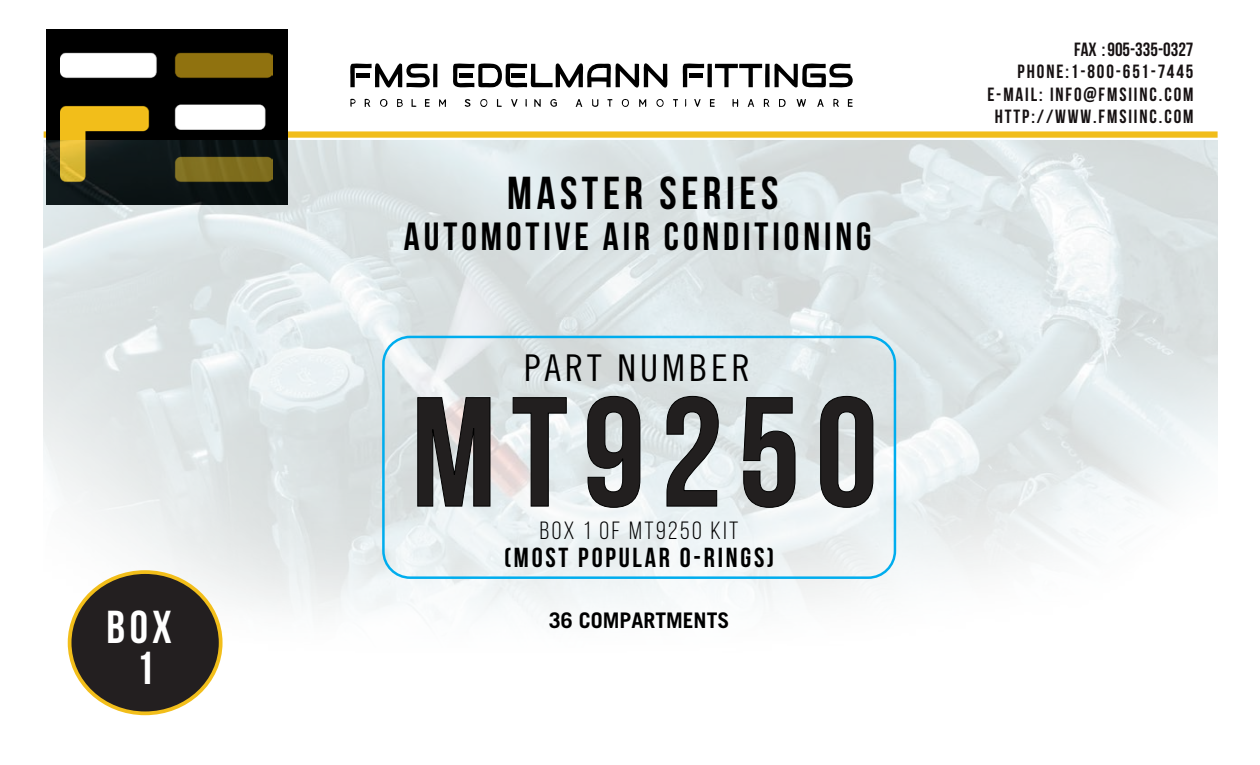
<style>
.page{position:relative;width:1260px;height:765px;background:#fff}
.page>*{position:absolute;margin:0;border:0;box-sizing:border-box;transform-origin:0 0}
.t1{font:700 155px "Bebas Neue";letter-spacing:.1em;color:#221f1f}
.t2{font:700 46.12px "Bebas Neue";letter-spacing:.1em;color:#000}
.t3{font:700 46.12px/41.2px "Bebas Neue";color:#fff;text-align:center}
.t4{font:700 39.25px "Bebas Neue";letter-spacing:.1em;color:#000}
.t5{font:37px "Trade Gothic Cond Eighteen";letter-spacing:.1em;color:#000}
.t6{font:700 27.5px "Bebas Neue";letter-spacing:.1em;color:#000}
.t7{font:25px "Bebas Neue";letter-spacing:.1em;color:#000}
.t8{font:700 21.5px "Trade Gothic LT";color:#000}
.t9{font:700 19.12px/22.4px "Bebas Neue";letter-spacing:.1em;color:#161112;text-align:right}
</style>
<div class="page">
<div style="left:44px;top:131px;width:1174px;height:7px;background:#f1bd1a"></div>
<div style="left:46px;top:29px;width:241px;height:175px;background:#000"></div>
<img style="left:61px;top:52px;width:212px;height:88px">
<svg style="left:350px;top:63px;width:87px;height:25px"></svg>
<svg style="left:682px;top:63px;width:171px;height:25px"></svg>
<svg style="left:453px;top:63px;width:215px;height:25px"></svg>
<div style="left:356px;top:73px;width:14px;height:5px;background:#000"></div>
<div style="left:459px;top:73px;width:13px;height:5px;background:#000"></div>
<div style="left:512px;top:73px;width:13px;height:5px;background:#000"></div>
<div style="left:689px;top:73px;width:13px;height:5px;background:#000"></div>
<svg style="left:550px;top:99px;width:7px;height:8px"></svg>
<svg style="left:412px;top:99px;width:4px;height:8px"></svg>
<svg style="left:425px;top:99px;width:5px;height:8px"></svg>
<svg style="left:439px;top:99px;width:7px;height:8px"></svg>
<svg style="left:464px;top:99px;width:7px;height:8px"></svg>
<svg style="left:497px;top:99px;width:5px;height:8px"></svg>
<svg style="left:511px;top:99px;width:7px;height:8px"></svg>
<svg style="left:525px;top:99px;width:2px;height:8px"></svg>
<svg style="left:534px;top:99px;width:7px;height:8px"></svg>
<svg style="left:592px;top:99px;width:7px;height:8px"></svg>
<svg style="left:607px;top:99px;width:5px;height:8px"></svg>
<svg style="left:639px;top:99px;width:8px;height:8px"></svg>
<svg style="left:673px;top:99px;width:5px;height:8px"></svg>
<svg style="left:685px;top:99px;width:2px;height:8px"></svg>
<svg style="left:694px;top:99px;width:7px;height:8px"></svg>
<svg style="left:710px;top:99px;width:5px;height:8px"></svg>
<svg style="left:732px;top:99px;width:7px;height:8px"></svg>
<svg style="left:797px;top:99px;width:9px;height:8px"></svg>
<svg style="left:848px;top:99px;width:5px;height:8px"></svg>
<svg style="left:380px;top:99px;width:8px;height:8px"></svg>
<svg style="left:480px;top:99px;width:8px;height:8px"></svg>
<svg style="left:621px;top:99px;width:8px;height:8px"></svg>
<svg style="left:656px;top:99px;width:8px;height:8px"></svg>
<svg style="left:350px;top:98px;width:6px;height:9px"></svg>
<svg style="left:365px;top:98px;width:6px;height:9px"></svg>
<svg style="left:764px;top:98px;width:6px;height:9px"></svg>
<svg style="left:779px;top:99px;width:7px;height:8px"></svg>
<svg style="left:833px;top:98px;width:6px;height:9px"></svg>
<svg style="left:576px;top:99px;width:6px;height:8px"></svg>
<svg style="left:748px;top:99px;width:6px;height:8px"></svg>
<svg style="left:817px;top:99px;width:7px;height:8px"></svg>
<svg style="left:397px;top:99px;width:6px;height:9px"></svg>
<img style="left:44px;top:140px;width:1174px;height:565px">
<svg style="left:417px;top:397px;width:74px;height:110px;background:#cacbcb"></svg>
<svg style="left:513px;top:397px;width:54px;height:110px"></svg>
<svg style="left:587px;top:396px;width:54px;height:112px"></svg>
<svg style="left:666px;top:396px;width:53px;height:111px;background:#d2d8da"></svg>
<svg style="left:743px;top:397px;width:53px;height:111px;background:#cdd4d5"></svg>
<svg style="left:820px;top:396px;width:54px;height:112px"></svg>
<div style="left:382px;top:336px;width:514px;height:243px;border:2px solid #00adee;border-radius:27px"></div>
<div style="left:70px;top:572px;width:151px;height:141px;background:#231f20;border-radius:50%"></div>
<div style="left:68px;top:570px;width:155px;height:145px;border:4px solid #f2be1a;border-radius:50%"></div>
<h2 class="t3" style="left:107px;top:606px;width:67px">BOX<br>1</h2>
<h2 class="t2" style="left:507px;top:167px;width:273px">MASTER SERIES</h2>
<h3 class="t4" style="left:404px;top:215px;width:469px">AUTOMOTIVE AIR CONDITIONING</h3>
<h3 class="t5" style="left:524px;top:345px;width:228px">PART NUMBER</h3>
<h1 class="t1" style="left:412px;top:368px;width:468px">MT9250</h1>
<h3 class="t7" style="left:540px;top:517px;width:200px">BOX 1 OF MT9250 KIT</h3>
<h3 class="t6" style="left:504px;top:542px;width:272px">(MOST POPULAR O-RINGS)</h3>
<p class="t8" style="left:549px;top:607px;width:182px">36 COMPARTMENTS</p>
<p class="t9" style="left:987px;top:38px;width:208px">FAX :905-335-0327<br>PHONE:1-800-651-7445<br>E-MAIL: INFO@FMSIINC.COM<br>HTTP://WWW.FMSIINC.COM</p>
</div>
